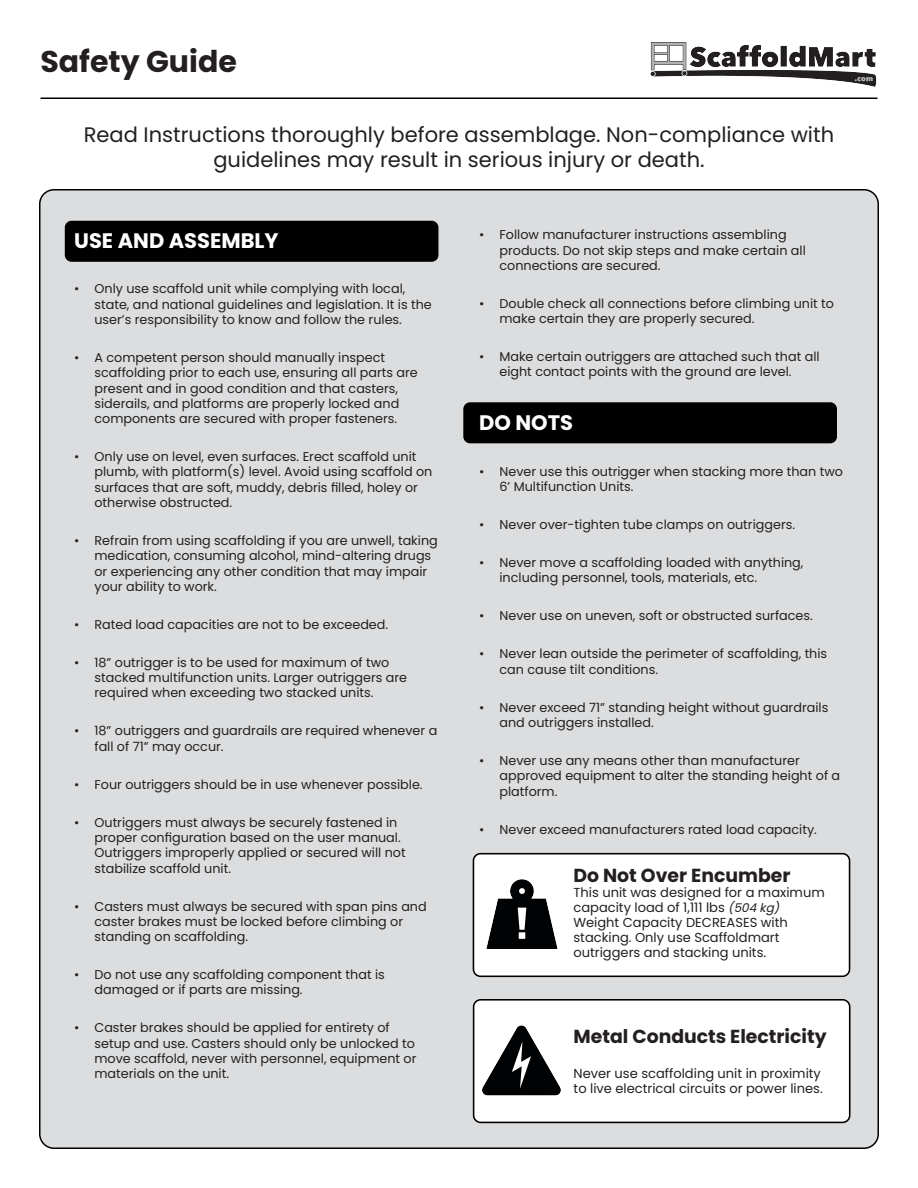
<style>
.page{position:relative;width:918px;height:1188px;background:#fff}
.page>*{position:absolute;margin:0;border:0;box-sizing:border-box;transform-origin:0 0}
.t1{font:700 30px "Poppins";color:#231f20}
.t2{font:21px/25.2px "Poppins";color:#231f20;text-align:center}
.t3{font:700 21px "Poppins";color:#fff}
.t4{font:700 18.9px "Poppins";color:#231f20}
.t5{font:13.05px/15px "Poppins";color:#231f20}
.t6{font:12.75px/15.3px "Poppins";color:#231f20}
.s1{font-style:italic;font-size:12px}
</style>
<div class="page">
<div style="left:40px;top:190px;width:838px;height:958px;background:#dcddde;border-radius:14px"></div>
<div style="left:65px;top:221px;width:373px;height:41px;background:#000;border-radius:7px"></div>
<div style="left:463px;top:402px;width:374px;height:41px;background:#000;border-radius:7px"></div>
<hr style="left:40px;top:98px;width:838px;height:1px;background:#000">
<div style="left:473px;top:854px;width:377px;height:122px;background:#fff;border-radius:7px"></div>
<div style="left:473px;top:853px;width:377px;height:124px;border:2px solid #000;border-radius:7px"></div>
<img style="left:475px;top:877px;width:83px;height:76px">
<div style="left:474px;top:1000px;width:376px;height:122px;background:#fff;border-radius:7px"></div>
<div style="left:473px;top:999px;width:377px;height:124px;border:2px solid #000;border-radius:7px"></div>
<img style="left:482px;top:1025px;width:79px;height:71px">
<img style="left:650px;top:42px;width:227px;height:45px">
<p class="t1" style="left:40px;top:44px;width:198px">Safety Guide</p>
<p class="t2" style="left:84px;top:122px;width:752px">Read Instructions thoroughly before assemblage. Non-compliance with guidelines may result in serious injury or death.</p>
<p class="t3" style="left:74px;top:228px;width:206px">USE AND ASSEMBLY</p>
<p class="t6" style="left:94px;top:281px;width:339px;text-indent:-20px">• Only use scaffold unit while complying with local, state, and national guidelines and legislation. It is the user’s responsibility to know and follow the rules.</p>
<p class="t6" style="left:94px;top:350px;width:325px;text-indent:-20px">• A competent person should manually inspect scaffolding prior to each use, ensuring all parts are present and in good condition and that casters, siderails, and platforms are properly locked and components are secured with proper fasteners.</p>
<p class="t6" style="left:94px;top:449px;width:339px;text-indent:-20px">• Only use on level, even surfaces. Erect scaffold unit plumb, with platform(s) level. Avoid using scaffold on surfaces that are soft, muddy, debris filled, holey or otherwise obstructed.</p>
<p class="t6" style="left:94px;top:533px;width:345px;text-indent:-20px">• Refrain from using scaffolding if you are unwell, taking medication, consuming alcohol, mind-altering drugs or experiencing any other condition that may impair your ability to work.</p>
<p class="t6" style="left:74px;top:617px;width:315px">• Rated load capacities are not to be exceeded.</p>
<p class="t6" style="left:94px;top:655px;width:314px;text-indent:-20px">• 18” outrigger is to be used for maximum of two stacked multifunction units. Larger outriggers are required when exceeding two stacked units.</p>
<p class="t6" style="left:94px;top:723px;width:344px;text-indent:-20px">• 18” outriggers and guardrails are required whenever a fall of 71” may occur.</p>
<p class="t6" style="left:74px;top:777px;width:350px">• Four outriggers should be in use whenever possible.</p>
<p class="t6" style="left:94px;top:815px;width:313px;text-indent:-20px">• Outriggers must always be securely fastened in proper configuration based on the user manual.<br>Outriggers improperly applied or secured will not stabilize scaffold unit.</p>
<p class="t6" style="left:94px;top:899px;width:334px;text-indent:-20px">• Casters must always be secured with span pins and caster brakes must be locked before climbing or standing on scaffolding.</p>
<p class="t6" style="left:94px;top:967px;width:292px;text-indent:-20px">• Do not use any scaffolding component that is damaged or if parts are missing.</p>
<p class="t6" style="left:94px;top:1020px;width:324px;text-indent:-20px">• Caster brakes should be applied for entirety of setup and use. Casters should only be unlocked to move scaffold, never with personnel, equipment or materials on the unit.</p>
<p class="t6" style="left:500px;top:227px;width:308px;text-indent:-20px">• Follow manufacturer instructions assembling products. Do not skip steps and make certain all connections are secured.</p>
<p class="t6" style="left:500px;top:296px;width:336px;text-indent:-20px">• Double check all connections before climbing unit to make certain they are properly secured.</p>
<p class="t6" style="left:500px;top:349px;width:322px;text-indent:-20px">• Make certain outriggers are attached such that all eight contact points with the ground are level.</p>
<p class="t3" style="left:479px;top:411px;width:95px">DO NOTS</p>
<p class="t6" style="left:500px;top:464px;width:345px;text-indent:-20px">• Never use this outrigger when stacking more than two<br>6’ Multifunction Units.</p>
<p class="t6" style="left:479px;top:517px;width:317px">• Never over-tighten tube clamps on outriggers.</p>
<p class="t6" style="left:500px;top:555px;width:305px;text-indent:-20px">• Never move a scaffolding loaded with anything, including personnel, tools, materials, etc.</p>
<p class="t6" style="left:479px;top:608px;width:335px">• Never use on uneven, soft or obstructed surfaces.</p>
<p class="t6" style="left:500px;top:646px;width:329px;text-indent:-20px">• Never lean outside the perimeter of scaffolding, this can cause tilt conditions.</p>
<p class="t6" style="left:500px;top:700px;width:330px;text-indent:-20px">• Never exceed 71” standing height without guardrails and outriggers installed.</p>
<p class="t6" style="left:500px;top:753px;width:342px;text-indent:-20px">• Never use any means other than manufacturer approved equipment to alter the standing height of a platform.</p>
<p class="t6" style="left:479px;top:821px;width:339px">• Never exceed manufacturers rated load capacity.</p>
<p class="t4" style="left:573px;top:865px;width:219px">Do Not Over Encumber</p>
<p class="t5" style="left:573px;top:885px;width:253px">This unit was designed for a maximum</p>
<p class="t5" style="left:573px;top:900px;width:212px">capacity load of 1,111 lbs <span class="s1">(504kg)</span></p>
<p class="t5" style="left:573px;top:915px;width:216px">Weight Capacity DECREASES with stacking. Only use Scaffoldmart outriggers and stacking units.</p>
<p class="t4" style="left:574px;top:1025px;width:255px">Metal Conducts Electricity</p>
<p class="t5" style="left:574px;top:1065px;width:251px;line-height:15.6px">Never use scaffolding unit in proximity to live electrical circuits or power lines.</p>
</div>
